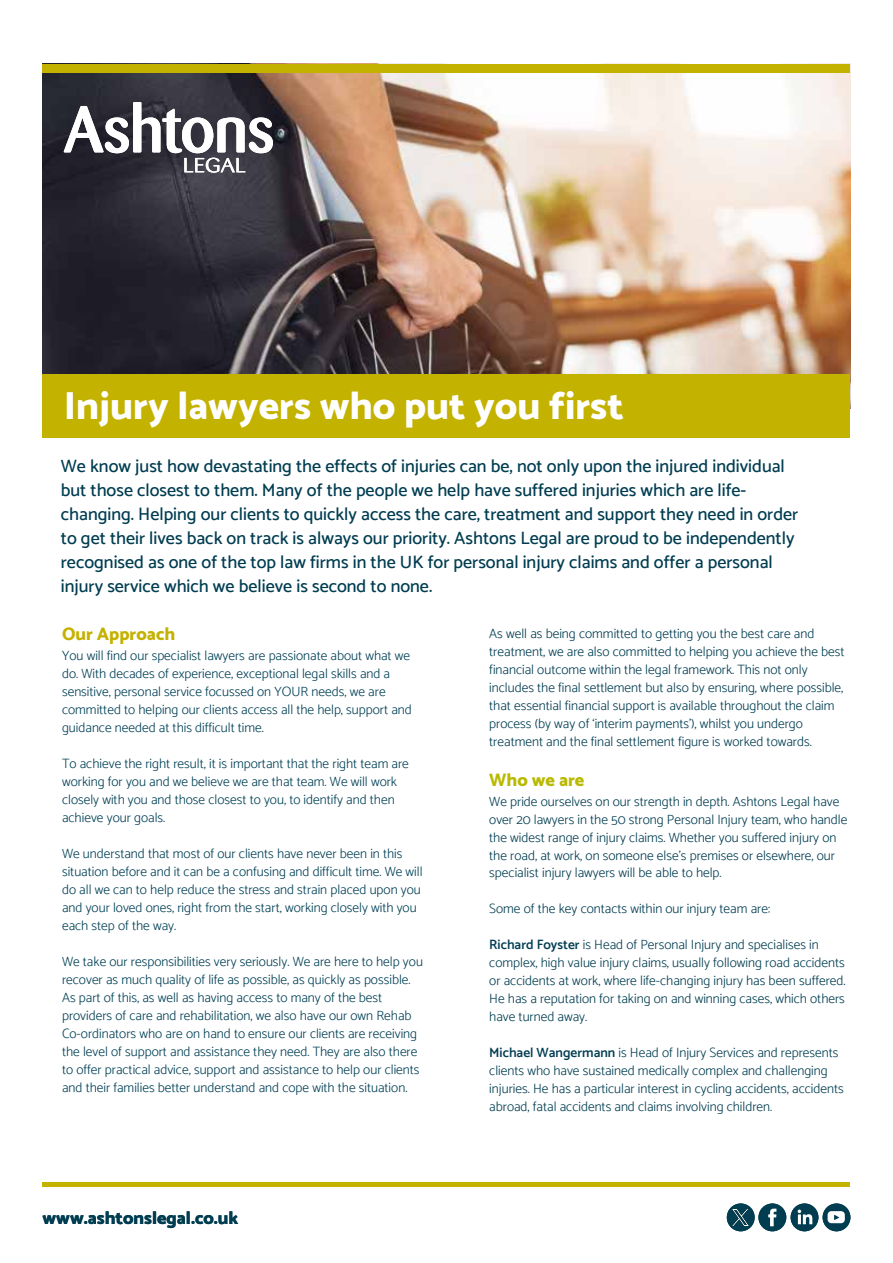
<style>
.page{position:relative;width:893px;height:1263px;background:#fff}
.page>*{position:absolute;margin:0;border:0;box-sizing:border-box;transform-origin:0 0}
.t1{font:800 39px "Catamaran";color:#fff}
.t2{font:500 18px/24px "Catamaran";color:#003d51}
.t3{font:800 18px "Catamaran";color:#003d51}
.t4{font:800 18px "Catamaran";color:#c4b200}
.t5{font:800 18px "Catamaran";color:#b9b900}
.t6{font:300 13.5px/18px "Catamaran";color:#003d51}
.t7{font:300 13.5px/18px "Catamaran";color:#004055}
.s1{font-weight:600}
</style>
<div class="page">
<img style="left:43px;top:72px;width:807px;height:302px">
<div style="left:43px;top:374px;width:807px;height:64px;background:#c4b200"></div>
<div style="left:43px;top:64px;width:807px;height:8px;background:#c4b200"></div>
<svg style="left:64px;top:102px;width:209px;height:71px"></svg>
<hr style="left:43px;top:1182px;width:807px;height:4px;background:#c4b200">
<div style="left:823px;top:1203px;width:27px;height:28px;background:#003d51;border-radius:50%"></div>
<svg style="left:828px;top:1211px;width:17px;height:12px"></svg>
<div style="left:791px;top:1203px;width:27px;height:28px;background:#003d51;border-radius:50%"></div>
<svg style="left:798px;top:1209px;width:14px;height:15px"></svg>
<div style="left:758px;top:1203px;width:28px;height:28px;background:#003d51;border-radius:50%"></div>
<svg style="left:768px;top:1209px;width:8px;height:17px"></svg>
<div style="left:727px;top:1203px;width:28px;height:28px;background:#013e51;border-radius:50%"></div>
<img style="left:732px;top:1209px;width:17px;height:17px">
<h1 class="t1" style="left:64px;top:383px;width:561px">Injury lawyers who put you first</h1>
<p class="t2" style="left:61px;top:453px;width:739px">We know just how devastating the effects of injuries can be, not only upon the injured individual but those closest to them. Many of the people we help have suffered injuries which are life&shy;changing. Helping our clients to quickly access the care, treatment and support they need in order to get their lives back on track is always our priority. Ashtons Legal are proud to be independently recognised as one of the top law firms in the UK for personal injury claims and offer a personal injury service which we believe is second to none.</p>
<h2 class="t4" style="left:62px;top:623px;width:115px">Our Approach</h2>
<p class="t7" style="left:62px;top:646px;width:351px">You will find our specialist lawyers are passionate about what we do. With decades of experience, exceptional legal skills and a sensitive, personal service focussed on YOUR needs, we are committed to helping our clients access all the help, support and guidance needed at this difficult time.</p>
<p class="t7" style="left:62px;top:754px;width:348px">To achieve the right result, it is important that the right team are working for you and we believe we are that team. We will work closely with you and those closest to you, to identify and then achieve your goals.</p>
<p class="t7" style="left:62px;top:844px;width:362px">We understand that most of our clients have never been in this situation before and it can be a confusing and difficult time. We will do all we can to help reduce the stress and strain placed upon you and your loved ones, right from the start, working closely with you each step of the way.</p>
<p class="t7" style="left:62px;top:952px;width:362px">We take our responsibilities very seriously. We are here to help you recover as much quality of life as possible, as quickly as possible.<br>As part of this, as well as having access to many of the best providers of care and rehabilitation, we also have our own Rehab Co-ordinators who are on hand to ensure our clients are receiving the level of support and assistance they need. They are also there to offer practical advice, support and assistance to help our clients and their families better understand and cope with the situation.</p>
<p class="t6" style="left:489px;top:624px;width:357px">As well as being committed to getting you the best care and treatment, we are also committed to helping you achieve the best financial outcome within the legal framework. This not only includes the final settlement but also by ensuring, where possible, that essential financial support is available throughout the claim process (by way of ‘interim payments’), whilst you undergo treatment and the final settlement figure is worked towards.</p>
<h2 class="t5" style="left:489px;top:769px;width:97px">Who we are</h2>
<p class="t6" style="left:489px;top:792px;width:360px">We pride ourselves on our strength in depth. Ashtons Legal have over 20 lawyers in the 50 strong Personal Injury team, who handle the widest range of injury claims. Whether you suffered injury on the road, at work, on someone else’s premises or elsewhere, our specialist injury lawyers will be able to help.</p>
<p class="t6" style="left:489px;top:900px;width:282px">Some of the key contacts within our injury team are:</p>
<p class="t6" style="left:489px;top:936px;width:358px"><span class="s1">Richard Foyster</span> is Head of Personal Injury and specialises in complex, high value injury claims, usually following road accidents or accidents at work, where life-changing injury has been suffered.<br>He has a reputation for taking on and winning cases, which others have turned away.</p>
<p class="t6" style="left:489px;top:1043px;width:356px"><span class="s1">Michael Wangermann</span> is Head of Injury Services and represents clients who have sustained medically complex and challenging injuries. He has a particular interest in cycling accidents, accidents abroad, fatal accidents and claims involving children.</p>
<h2 class="t3" style="left:43px;top:1207px;width:197px">www.ashtonslegal.co.uk</h2>
</div>
